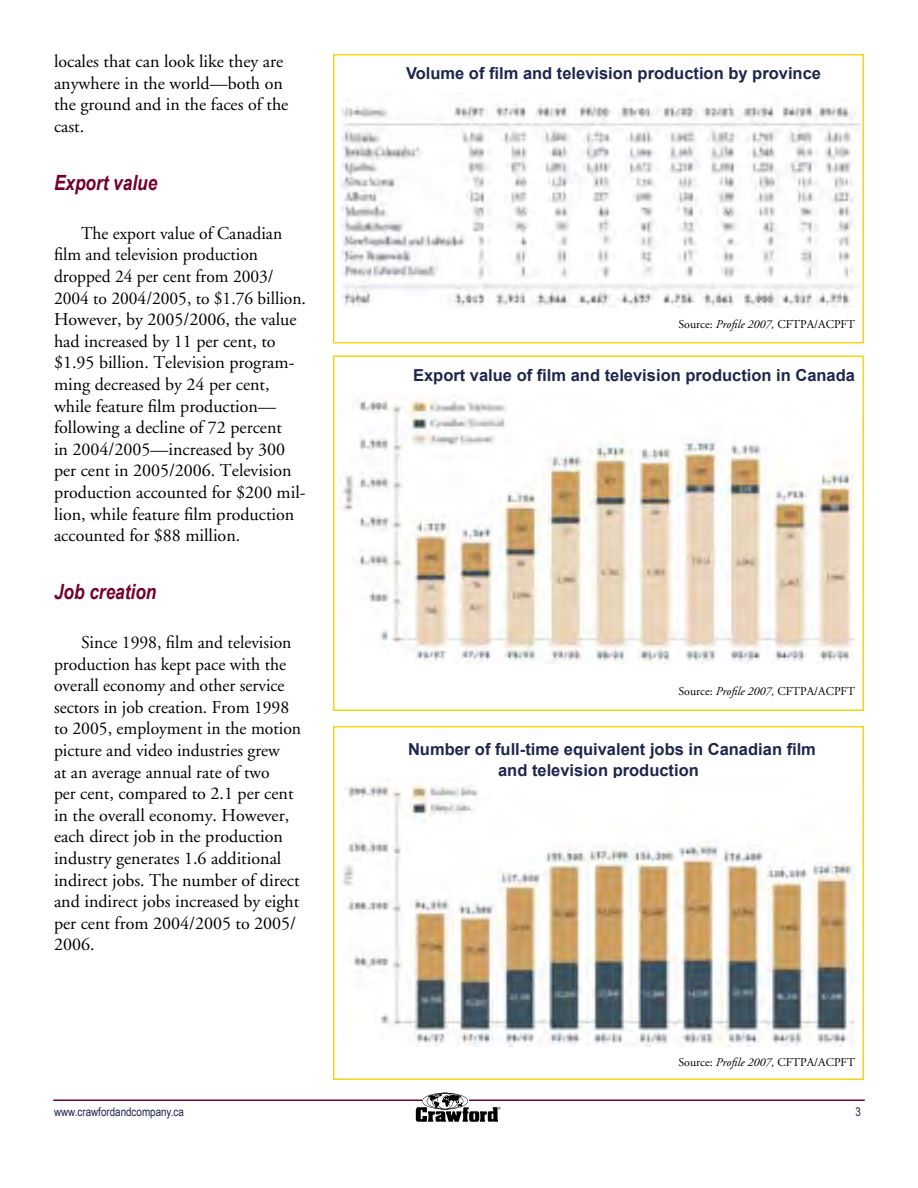
<style>
.page{position:relative;width:918px;height:1188px;background:#fff}
.page>*{position:absolute;margin:0;border:0;box-sizing:border-box;transform-origin:0 0}
.t1{font:italic 700 21px "Arial Narrow";color:#74002a}
.t2{font:18px/21.6px "Adobe Garamond";color:#000}
.t3{font:700 16.5px/21.6px "Arial";color:#1e264e}
.t4{font:12px "Adobe Garamond";color:#000}
.t5{font:12px "Arial Narrow";color:#1e264e}
.s1{font-style:italic}
</style>
<div class="page">
<hr style="left:53px;top:1100px;width:812px;height:1px;background:#74002a">
<svg style="left:416px;top:1093px;width:85px;height:29px"></svg>
<div style="left:333px;top:726px;width:531px;height:354px;border:2px solid #eed81b"></div>
<div style="left:333px;top:356px;width:531px;height:355px;border:2px solid #eed81b"></div>
<div style="left:333px;top:54px;width:531px;height:290px;border:2px solid #eed81b"></div>
<img style="left:339px;top:100px;width:522px;height:208px">
<img style="left:340px;top:394px;width:515px;height:269px">
<img style="left:342px;top:784px;width:513px;height:263px">
<svg style="left:416px;top:141px;width:6px;height:6px"></svg>
<p class="t2" style="left:54px;top:51px;width:236px">locales that can look like they are anywhere in the world—both on the ground and in the faces of the cast.</p>
<p class="t1" style="left:54px;top:171px;width:105px">Export value</p>
<p class="t2" style="left:54px;top:223px;width:254px;text-indent:27px">The export value of Canadian film and television production dropped 24 per cent from 2003/<br>2004 to 2004/2005, to $1.76 billion.<br>However, by 2005/2006, the value had increased by 11 per cent, to $1.95 billion. Television program&shy;ming decreased by 24 per cent, while feature film production— following a decline of 72 percent<br>in 2004/2005—increased by 300 per cent in 2005/2006. Television production accounted for $200 mil&shy;lion, while feature film production accounted for $88 million.</p>
<p class="t1" style="left:54px;top:580px;width:104px">Job creation</p>
<p class="t2" style="left:54px;top:632px;width:249px;text-indent:27px">Since 1998, film and television production has kept pace with the overall economy and other service sectors in job creation. From 1998 to 2005, employment in the motion picture and video industries grew<br>at an average annual rate of two<br>per cent, compared to 2.1 per cent in the overall economy. However, each direct job in the production industry generates 1.6 additional indirect jobs. The number of direct and indirect jobs increased by eight per cent from 2004/2005 to 2005/<br>2006.</p>
<p class="t3" style="left:406px;top:63px;width:417px">Volume of film and television production by province</p>
<p class="t4" style="left:678px;top:318px;width:178px">Source: <span class="s1">Profile 2007,</span> CFTPA/ACPFT</p>
<p class="t3" style="left:413px;top:364px;width:443px">Export value of film and television production in Canada</p>
<p class="t4" style="left:678px;top:685px;width:178px">Source: <span class="s1">Profile 2007,</span> CFTPA/ACPFT</p>
<p class="t3" style="left:498px;top:738px;width:319px;text-indent:-90px">Number of full-time equivalent jobs in Canadian film and television production</p>
<p class="t4" style="left:678px;top:1056px;width:178px">Source: <span class="s1">Profile 2007,</span> CFTPA/ACPFT</p>
<p class="t5" style="left:54px;top:1105px;width:131px">www.crawfordandcompany.ca</p>
<p class="t5" style="left:856px;top:1105px;width:7px">3</p>
</div>
